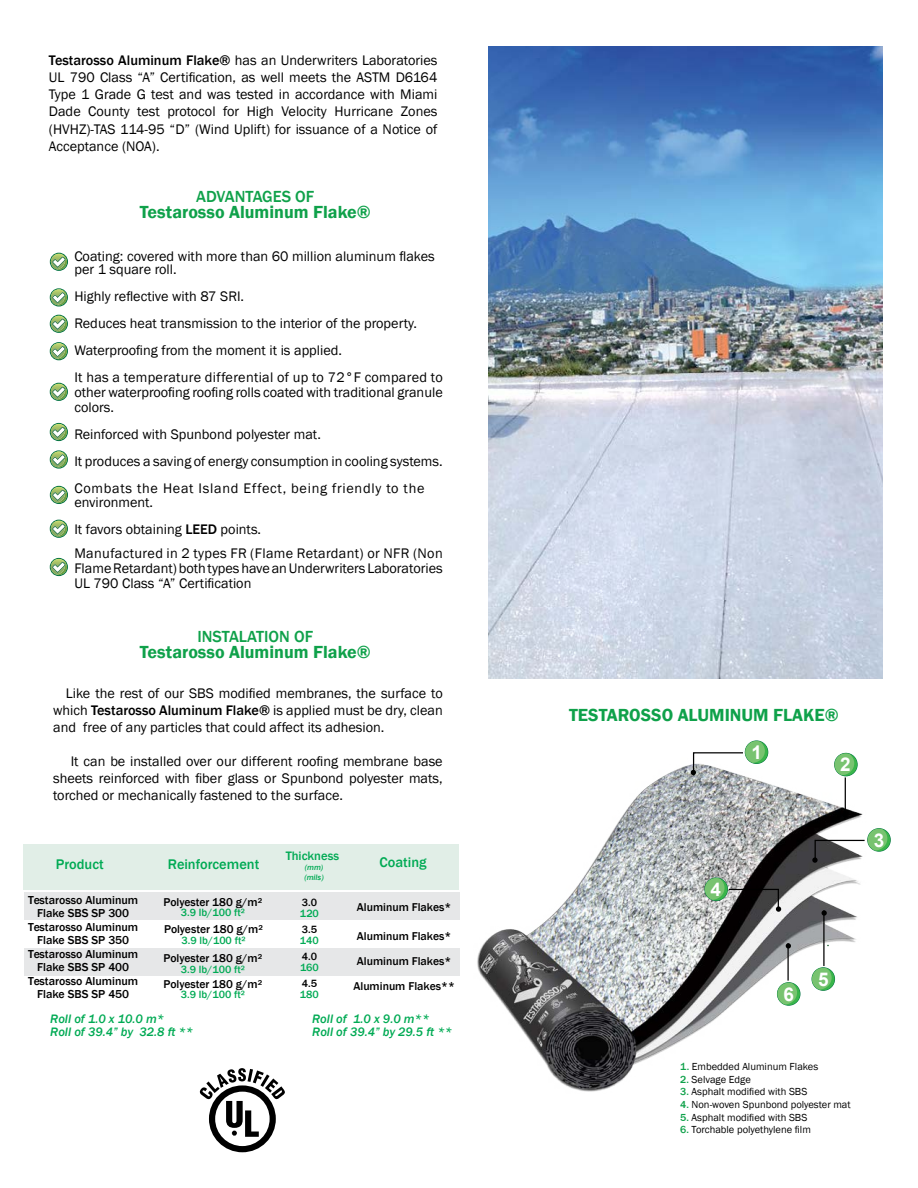
<style>
.page{position:relative;width:918px;height:1188px;background:#fff}
.page>*{position:absolute;margin:0;border:0;box-sizing:border-box;transform-origin:0 0}
.t1{font:700 18.9px "Arial";color:#fff}
.t2{font:600 18px "Franklin Gothic";color:#0fa14a}
.t3{font:500 16.5px "Franklin Gothic";color:#0fa14a}
.t4{font:500 14.4px "Franklin Gothic";color:#00aa54}
.t5{font:14.25px/17.1px "Franklin Gothic";color:#000}
.t6{font:italic 500 12.6px "Franklin Gothic";color:#00aa54}
.t7{font:500 12.6px "Franklin Gothic";color:#00aa54}
.t8{font:500 11.85px/12.6px "Franklin Gothic";color:#000;text-align:center}
.t9{font:500 11.7px/25.2px "Franklin Gothic";color:#000}
.t10{font:500 10.8px "Franklin Gothic";color:#00aa54}
.t11{font:500 10.8px "Franklin Gothic";color:#000}
.t12{font:10.5px "Franklin Gothic";color:#000}
.t13{font:italic 500 8.1px/9.9px "Franklin Gothic";color:#00aa54}
.s1{font-weight:500}
.s2{font-weight:500;color:#0fa14a}
</style>
<div class="page">
<img style="left:477px;top:748px;width:386px;height:344px">
<div style="left:745px;top:740px;width:23px;height:24px;background:#2a9654;border-radius:50%"></div>
<div style="left:745px;top:741px;width:23px;height:22px;background:#39b54a;border-radius:50%"></div>
<svg style="left:691px;top:741px;width:74px;height:34px"></svg>
<svg style="left:867px;top:828px;width:24px;height:24px"></svg>
<svg style="left:868px;top:829px;width:22px;height:22px"></svg>
<svg style="left:812px;top:829px;width:75px;height:34px"></svg>
<hr style="left:845px;top:777px;width:1px;height:41px;background:#000">
<svg style="left:842px;top:813px;width:6px;height:5px"></svg>
<svg style="left:834px;top:753px;width:24px;height:23px"></svg>
<svg style="left:835px;top:753px;width:22px;height:23px"></svg>
<svg style="left:835px;top:753px;width:19px;height:22px"></svg>
<svg style="left:704px;top:877px;width:24px;height:24px"></svg>
<svg style="left:705px;top:878px;width:76px;height:34px"></svg>
<div style="left:812px;top:967px;width:23px;height:24px;background:#4da276;border-radius:50%"></div>
<svg style="left:812px;top:968px;width:23px;height:22px"></svg>
<svg style="left:812px;top:968px;width:20px;height:22px"></svg>
<hr style="left:823px;top:910px;width:2px;height:56px;background:#000">
<svg style="left:822px;top:910px;width:5px;height:6px"></svg>
<div style="left:777px;top:982px;width:23px;height:24px;background:#229848;border-radius:50%"></div>
<div style="left:777px;top:983px;width:23px;height:22px;background:#39b54a;border-radius:50%"></div>
<svg style="left:777px;top:983px;width:20px;height:22px"></svg>
<hr style="left:787px;top:943px;width:2px;height:38px;background:#000">
<svg style="left:786px;top:943px;width:5px;height:6px"></svg>
<img style="left:489px;top:47px;width:393px;height:631px">
<svg style="left:50px;top:253px;width:18px;height:18px"></svg>
<svg style="left:50px;top:288px;width:18px;height:19px"></svg>
<svg style="left:50px;top:315px;width:18px;height:18px"></svg>
<svg style="left:50px;top:342px;width:18px;height:18px"></svg>
<svg style="left:50px;top:383px;width:18px;height:18px"></svg>
<svg style="left:50px;top:423px;width:18px;height:18px"></svg>
<svg style="left:50px;top:450px;width:18px;height:19px"></svg>
<svg style="left:50px;top:486px;width:18px;height:18px"></svg>
<svg style="left:50px;top:520px;width:18px;height:18px"></svg>
<svg style="left:50px;top:558px;width:18px;height:18px"></svg>
<svg style="left:199px;top:1068px;width:86px;height:84px"></svg>
<div style="left:24px;top:948px;width:435px;height:27px;background:#e6e7e8"></div>
<div style="left:23px;top:844px;width:436px;height:45px;background:#e1eee7"></div>
<div style="left:24px;top:893px;width:435px;height:27px;background:#e6e7e8"></div>
<p class="t5" style="left:49px;top:52px;width:390px;text-align:justify"><span class="s1">Testarosso Aluminum Flake®</span> has an Underwriters Laboratories UL 790 Class “A” Certification, as well meets the ASTM D6164<br>Type 1 Grade G test and was tested in accordance with Miami Dade County test protocol for High Velocity Hurricane Zones (HVHZ)-TAS 114-95 “D” (Wind Uplift) for issuance of a Notice of Acceptance (NOA).</p>
<p class="t3" style="left:196px;top:186px;width:120px">ADVANTAGES OF</p>
<p class="t2" style="left:140px;top:201px;width:233px">Testarosso Aluminum Flake®</p>
<p class="t5" style="left:74px;top:249px;width:362px;line-height:13.5px">Coating: covered with more than 60 million aluminum flakes per 1 square roll.</p>
<p class="t5" style="left:74px;top:283px;width:370px;line-height:27px">Highly reflective with 87 SRI.<br>Reduces heat transmission to the interior of the property.<br>Waterproofing from the moment it is applied.<br>It has a temperature differential of up to 72°F compared to</p>
<p class="t5" style="left:74px;top:385px;width:370px;line-height:15px">other waterproofing roofing rolls coated with traditional granule colors.</p>
<p class="t5" style="left:74px;top:421px;width:370px;line-height:27px">Reinforced with Spunbond polyester mat.<br>It produces a saving of energy consumption in cooling systems.<br>Combats the Heat Island Effect, being friendly to the</p>
<p class="t5" style="left:74px;top:489px;width:188px;line-height:27px">environment.<br>It favors obtaining <span class="s1">LEED</span> points.</p>
<p class="t5" style="left:74px;top:546px;width:370px;line-height:15px;text-align:justify">Manufactured in 2 types FR (Flame Retardant) or NFR (Non Flame Retardant) both types have an Underwriters Laboratories UL 790 Class “A” Certification</p>
<p class="t3" style="left:197px;top:626px;width:117px">INSTALATION OF</p>
<p class="t2" style="left:140px;top:641px;width:233px">Testarosso Aluminum Flake®</p>
<p class="t5" style="left:53px;top:685px;width:391px;text-align:justify;text-indent:13px">Like the rest of our SBS modified membranes, the surface to which <span class="s1">Testarosso Aluminum Flake®</span> is applied must be dry, clean and free of any particles that could affect its adhesion.</p>
<p class="t5" style="left:53px;top:753px;width:391px;text-align:justify;text-indent:18px">It can be installed over our different roofing membrane base sheets reinforced with fiber glass or Spunbond polyester mats, torched or mechanically fastened to the surface.</p>
<p class="t4" style="left:56px;top:855px;width:49px">Product</p>
<p class="t4" style="left:168px;top:855px;width:93px">Reinforcement</p>
<p class="t8" style="left:28px;top:894px;width:112px">Testarosso Aluminum<br>Flake SBS SP 300</p>
<p class="t8" style="left:28px;top:921px;width:112px">Testarosso Aluminum<br>Flake SBS SP 350</p>
<p class="t8" style="left:28px;top:948px;width:112px">Testarosso Aluminum<br>Flake SBS SP 400</p>
<p class="t8" style="left:28px;top:975px;width:112px">Testarosso Aluminum<br>Flake SBS SP 450</p>
<p class="t9" style="left:164px;top:889px;width:100px">Polyester 180 g/m²</p>
<p class="t10" style="left:181px;top:906px;width:66px">3.9 lb/100 ft²</p>
<p class="t9" style="left:164px;top:917px;width:100px">Polyester 180 g/m²</p>
<p class="t10" style="left:181px;top:934px;width:66px">3.9 lb/100 ft²</p>
<p class="t9" style="left:164px;top:946px;width:100px">Polyester 180 g/m²</p>
<p class="t10" style="left:181px;top:962px;width:66px">3.9 lb/100 ft²</p>
<p class="t9" style="left:164px;top:971px;width:100px">Polyester 180 g/m²</p>
<p class="t10" style="left:181px;top:988px;width:66px">3.9 lb/100 ft²</p>
<p class="t7" style="left:286px;top:848px;width:55px">Thickness</p>
<p class="t13" style="left:304px;top:863px;width:21px">(mm) (mils)</p>
<p class="t11" style="left:302px;top:896px;width:17px">3.0</p>
<p class="t10" style="left:300px;top:907px;width:21px">120</p>
<p class="t11" style="left:302px;top:923px;width:17px">3.5</p>
<p class="t10" style="left:300px;top:933px;width:20px">140</p>
<p class="t11" style="left:302px;top:950px;width:17px">4.0</p>
<p class="t10" style="left:300px;top:960px;width:20px">160</p>
<p class="t11" style="left:302px;top:977px;width:17px">4.5</p>
<p class="t10" style="left:300px;top:987px;width:21px">180</p>
<p class="t4" style="left:379px;top:854px;width:49px">Coating</p>
<p class="t9" style="left:357px;top:895px;width:96px">Aluminum Flakes*</p>
<p class="t9" style="left:353px;top:923px;width:103px">Aluminum Flakes*<br>Aluminum Flakes*<br>Aluminum Flakes**</p>
<p class="t6" style="left:50px;top:1011px;width:115px">Roll of 1.0 x 10.0 m*</p>
<p class="t6" style="left:312px;top:1011px;width:119px">Roll of 1.0 x 9.0 m**</p>
<p class="t6" style="left:50px;top:1024px;width:145px">Roll of 39.4” by 32.8 ft **</p>
<p class="t6" style="left:312px;top:1024px;width:141px">Roll of 39.4” by 29.5 ft **</p>
<p class="t2" style="left:569px;top:704px;width:271px">TESTAROSSO Alumin um Flake®</p>
<h1 class="t1" style="left:751px;top:739px;width:12px">1</h1>
<h1 class="t1" style="left:840px;top:751px;width:12px">2</h1>
<h1 class="t1" style="left:710px;top:876px;width:12px">4</h1>
<h1 class="t1" style="left:874px;top:827px;width:12px">3</h1>
<h1 class="t1" style="left:783px;top:981px;width:12px">6</h1>
<h1 class="t1" style="left:818px;top:966px;width:12px">5</h1>
<p class="t12" style="left:680px;top:1060px;width:139px"><span class="s2">1.</span> Embedded Aluminum Flakes</p>
<p class="t12" style="left:680px;top:1073px;width:72px"><span class="s2">2.</span> Selvage Edge</p>
<p class="t12" style="left:680px;top:1085px;width:128px"><span class="s2">3.</span> Asphalt modified with SBS</p>
<p class="t12" style="left:680px;top:1098px;width:172px"><span class="s2">4.</span> Non-woven Spunbond polyester mat</p>
<p class="t12" style="left:680px;top:1111px;width:128px"><span class="s2">5.</span> Asphalt modified with SBS</p>
<p class="t12" style="left:680px;top:1123px;width:132px"><span class="s2">6.</span> Torchable polyethylene film</p>
</div>
